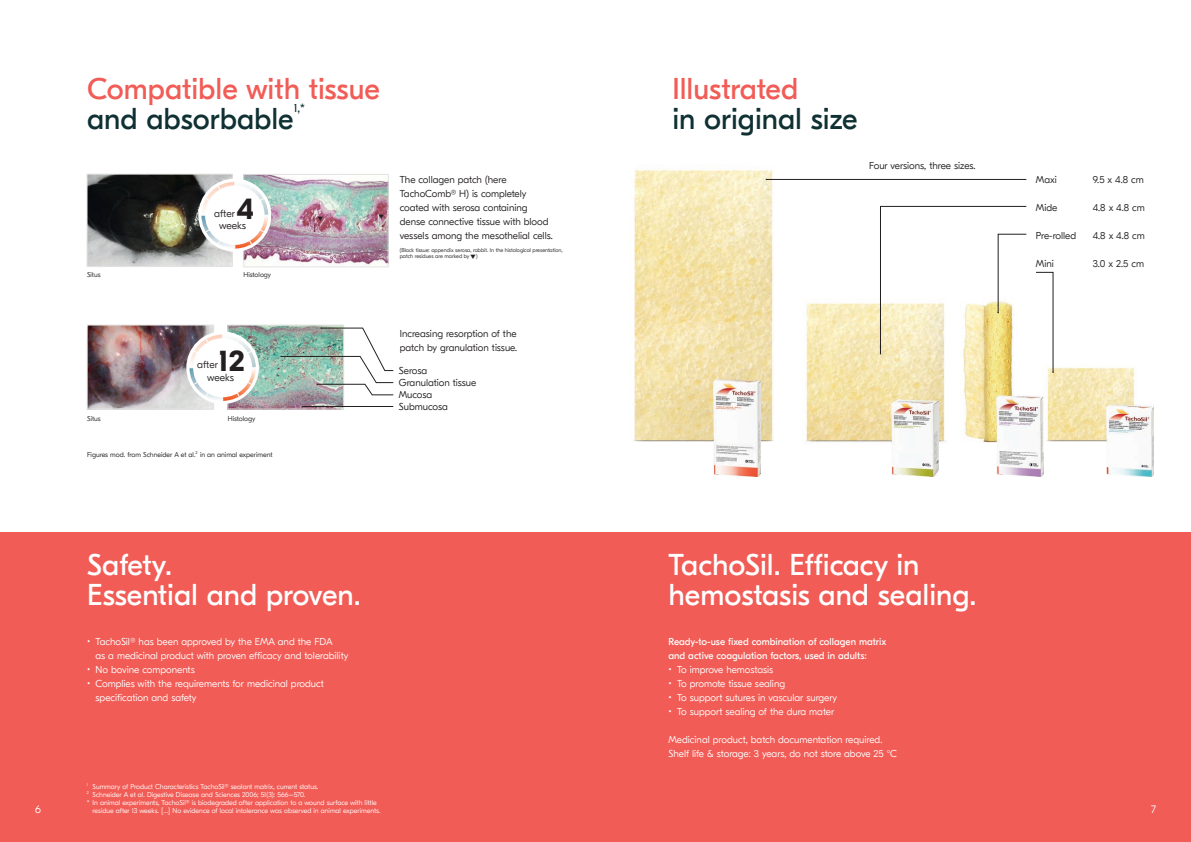
<style>
.page{position:relative;width:1191px;height:842px;background:#fff}
.page>*{position:absolute;margin:0;border:0;box-sizing:border-box;transform-origin:0 0}
.t1{font:30px/30px "GT Eesti Display";color:#fff}
.t2{font:30px "GT Eesti Display";color:#f15c56}
.t3{font:30px "GT Eesti Display";color:#0f3133}
.t4{font:700 29.6px "GT Eesti Display";color:#231f20}
.t5{font:700 29.4px "GT Eesti Display";color:#231f20}
.t6{font:11.7px "GT Eesti Display";color:#0f3133}
.t7{font:300 11px "GT Eesti Display";color:#fff}
.t8{font:300 10.4px "GT Eesti Display";color:#231f20}
.t9{font:300 10.3px "GT Eesti Display";color:#231f20}
.t10{font:300 10px/14px "GT Eesti Display";color:#fff}
.t11{font:300 10px/14px "GT Eesti Display";color:#231f20}
.t12{font:10px/14px "GT Eesti Display";color:#fff}
.t13{font:300 7px/8px "GT Eesti Display";color:#fff}
.t14{font:300 7px "GT Eesti Display";color:#231f20}
.t15{font:300 5.5px/6.5px "GT Eesti Display";color:#231f20}
</style>
<div class="page">
<div style="left:0;top:533px;width:1191px;height:309px;background:#f15c56"></div>
<img style="left:89px;top:176px;width:141px;height:89px">
<div style="left:87px;top:174px;width:145px;height:93px;border:1px solid #e2e3e0"></div>
<img style="left:246px;top:176px;width:140px;height:89px">
<div style="left:244px;top:174px;width:144px;height:93px;border:1px solid #e2e3e0"></div>
<div style="left:198px;top:179px;width:73px;height:73px;background:#fff;border-radius:50%"></div>
<svg style="left:201px;top:182px;width:67px;height:67px"></svg>
<img style="left:89px;top:327px;width:123px;height:80px">
<div style="left:87px;top:325px;width:127px;height:84px;border:1px solid #e2e3e0"></div>
<img style="left:230px;top:327px;width:112px;height:80px">
<div style="left:228px;top:325px;width:116px;height:84px;border:1px solid #e2e3e0"></div>
<svg style="left:186px;top:331px;width:73px;height:73px"></svg>
<svg style="left:189px;top:334px;width:67px;height:67px"></svg>
<img style="left:280px;top:327px;width:114px;height:68px">
<hr style="left:303px;top:406px;width:90px;height:1px;background:#231f20">
<img style="left:634px;top:170px;width:145px;height:282px">
<img style="left:806px;top:303px;width:85px;height:140px">
<img style="left:1099px;top:367px;width:36px;height:75px">
<img style="left:891px;top:296px;width:208px;height:156px">
<img style="left:1107px;top:404px;width:47px;height:24px">
<img style="left:1107px;top:466px;width:23px;height:10px">
<img style="left:1130px;top:428px;width:24px;height:48px">
<img style="left:1107px;top:427px;width:33px;height:23px">
<img style="left:713px;top:380px;width:47px;height:96px">
<img style="left:996px;top:395px;width:47px;height:81px">
<img style="left:1042px;top:395px;width:1px;height:55px">
<img style="left:891px;top:400px;width:47px;height:76px">
<svg style="left:1035px;top:272px;width:18px;height:101px"></svg>
<svg style="left:879px;top:206px;width:147px;height:148px"></svg>
<hr style="left:766px;top:179px;width:260px;height:1px;background:#231f20">
<svg style="left:318px;top:216px;width:5px;height:4px"></svg>
<svg style="left:379px;top:214px;width:5px;height:5px"></svg>
<h1 class="t2" style="left:87px;top:72px;width:294px">Compatible with tissue</h1>
<h1 class="t3" style="left:87px;top:102px;width:208px">and absorbable</h1>
<p class="t6" style="left:294px;top:101px;width:13px">1,*</p>
<p class="t8" style="left:214px;top:208px;width:22px">after</p>
<h2 class="t4" style="left:237px;top:192px;width:19px">4</h2>
<p class="t8" style="left:219px;top:219px;width:28px">weeks</p>
<p class="t14" style="left:87px;top:271px;width:15px">Situs</p>
<p class="t14" style="left:243px;top:271px;width:29px">Histology</p>
<p class="t11" style="left:400px;top:172px;width:155px">The collagen patch (here<br>TachoComb® H) is completely coated with serosa containing dense connective tissue with blood vessels among the mesothelial cells.</p>
<p class="t15" style="left:400px;top:247px;width:164px">(Black tissue: appendix serosa, rabbit. In the histological presentation, patch residues are marked by ❑)</p>
<p class="t9" style="left:197px;top:359px;width:22px">after</p>
<h3 class="t5" style="left:219px;top:345px;width:27px">12</h3>
<p class="t9" style="left:207px;top:372px;width:28px">weeks</p>
<p class="t14" style="left:87px;top:415px;width:15px">Situs</p>
<p class="t14" style="left:228px;top:415px;width:29px">Histology</p>
<p class="t14" style="left:87px;top:450px;width:187px">Figures mod. from Schneider A et al.<sup>2</sup> in an animal experiment</p>
<p class="t11" style="left:400px;top:326px;width:119px">Increasing resorption of the patch by granulation tissue.</p>
<p class="t11" style="left:399px;top:376px;width:79px">Granulation tissue</p>
<p class="t11" style="left:399px;top:400px;width:50px">Submucosa</p>
<p class="t11" style="left:399px;top:364px;width:30px">Serosa</p>
<p class="t11" style="left:399px;top:388px;width:35px">Mucosa</p>
<h1 class="t1" style="left:87px;top:550px;width:275px">Safety.<br>Essential and proven.</h1>
<p class="t10" style="left:96px;top:634px;width:254px;text-indent:-8px">• TachoSil® has been approved by the EMA and the FDA<br>as a medicinal product with proven efficacy and tolerability</p>
<p class="t10" style="left:87px;top:662px;width:109px">• No bovine components</p>
<p class="t10" style="left:96px;top:676px;width:230px;text-indent:-8px">• Complies with the requirements for medicinal product specification and safety</p>
<h1 class="t2" style="left:672px;top:72px;width:127px">Illustrated</h1>
<h1 class="t3" style="left:672px;top:102px;width:187px">in original size</h1>
<p class="t11" style="left:869px;top:158px;width:108px">Four versions, three sizes.</p>
<p class="t11" style="left:1036px;top:172px;width:22px">Maxi</p>
<p class="t11" style="left:1092px;top:172px;width:53px">9.5 x 4.8 cm</p>
<p class="t11" style="left:1036px;top:200px;width:23px">Mide</p>
<p class="t11" style="left:1092px;top:200px;width:54px">4.8 x 4.8 cm</p>
<p class="t11" style="left:1036px;top:228px;width:42px">Pre-rolled</p>
<p class="t11" style="left:1092px;top:228px;width:54px">4.8 x 4.8 cm</p>
<p class="t11" style="left:1036px;top:256px;width:19px">Mini</p>
<p class="t11" style="left:1092px;top:256px;width:53px">3.0 x 2.5 cm</p>
<h1 class="t1" style="left:668px;top:550px;width:309px">TachoSil. Efficacy in hemostasis and sealing.</h1>
<p class="t12" style="left:668px;top:634px;width:219px">Ready-to-use fixed combination of collagen matrix and active coagulation factors, used in adults:</p>
<p class="t10" style="left:668px;top:662px;width:106px">• To improve hemostasis</p>
<p class="t10" style="left:668px;top:676px;width:118px">• To promote tissue sealing</p>
<p class="t10" style="left:668px;top:690px;width:170px">• To support sutures in vascular surgery</p>
<p class="t10" style="left:668px;top:704px;width:167px">• To support sealing of the dura mater</p>
<p class="t10" style="left:668px;top:732px;width:230px">Medicinal product, batch documentation required.<br>Shelf life &amp; storage: 3 years, do not store above 25 °C</p>
<p class="t13" style="left:87px;top:782px;width:291px"><sup>1</sup> Summary of Product Characteristics TachoSil® sealant matrix, current status.<br><sup>2</sup> Schneider A et al. Digestive Disease and Sciences 2006; 51(3): 566–570.<br>* In animal experiments, TachoSil® is biodegraded after application to a wound surface with little</p>
<p class="t7" style="left:35px;top:803px;width:7px">6</p>
<p class="t13" style="left:93px;top:806px;width:289px">residue after 13 weeks. […] No evidence of local intolerance was observed in animal experiments.</p>
<p class="t7" style="left:1151px;top:803px;width:6px">7</p>
</div>
